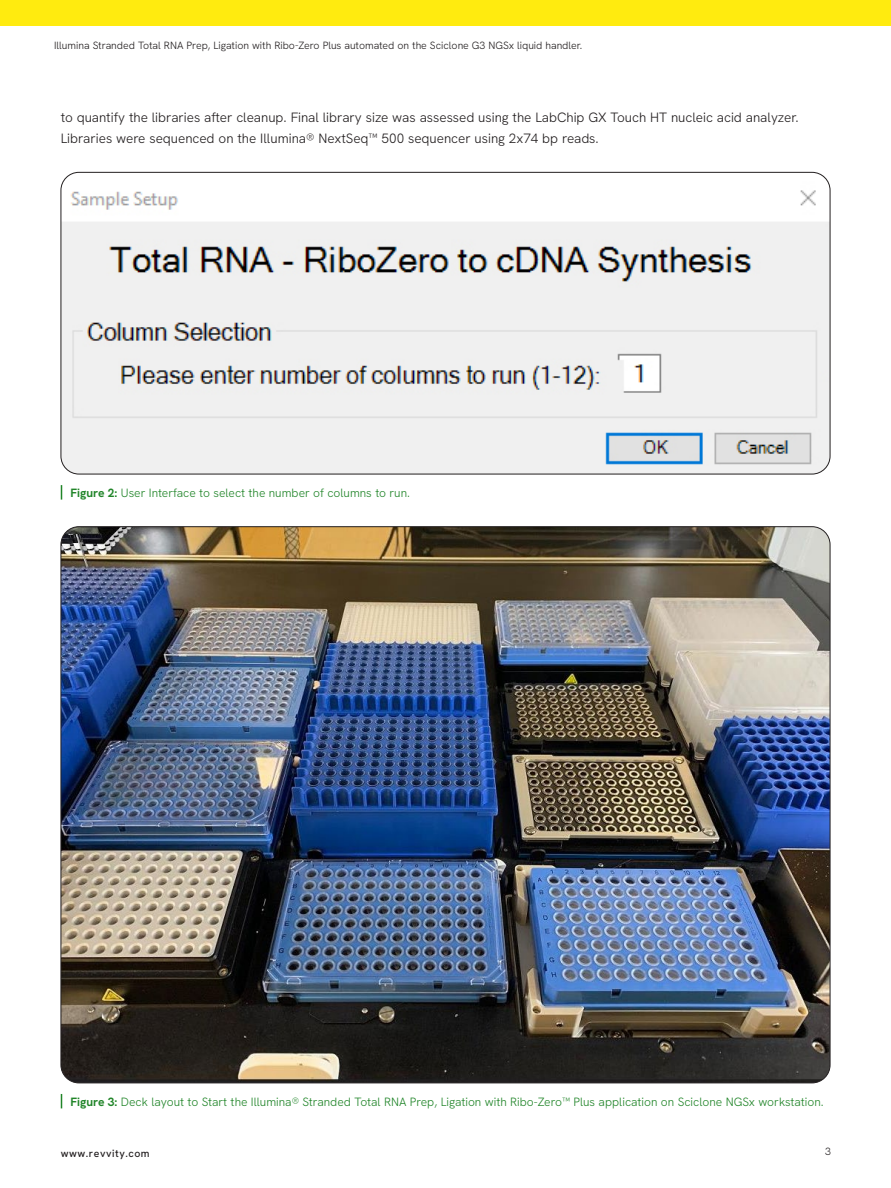
<style>
.page{position:relative;width:891px;height:1188px;background:#fff}
.page>*{position:absolute;margin:0;border:0;box-sizing:border-box;transform-origin:0 0}
.Body_Copy{font:300 13.5px/21px "Hanken Grotesk";color:#231f20}
.Captions{font:300 12px "Hanken Grotesk";color:#218529}
.Heading_Note{font:300 10.5px "Hanken Grotesk";color:#231f20}
.t1{font:500 10.5px "Hanken Grotesk";letter-spacing:.05em;color:#231f20}
.s1{font-weight:700}
</style>
<div class="page">
<div style="left:0;top:0;width:891px;height:26px;background:#ffeb0f"></div>
<img style="left:61px;top:181px;width:769px;height:293px">
<img style="left:61px;top:527px;width:769px;height:556px">
<svg style="left:61px;top:485px;width:1px;height:15px"></svg>
<svg style="left:61px;top:1094px;width:1px;height:14px"></svg>
<p class="Heading_Note" style="left:54px;top:39px;width:530px">Illumina Stranded Total RNA Prep, Ligation with Ribo-Zero Plus automated on the Sciclone G3 NGSx liquid handler.</p>
<p class="Body_Copy" style="left:61px;top:106px;width:739px">to quantify the libraries after cleanup. Final library size was assessed using the LabChip GX Touch HT nucleic acid analyzer.<br>Libraries were sequenced on the Illumina® NextSeq™ 500 sequencer using 2x74 bp reads.</p>
<p class="Captions" style="left:71px;top:485px;width:341px"><span class="s1">Figure 2:</span> User Interface to select the number of columns to run.</p>
<p class="Captions" style="left:71px;top:1094px;width:755px"><span class="s1">Figure 3:</span> Deck layout to Start the Illumina® Stranded Total RNA Prep, Ligation with Ribo-Zero™ Plus application on Sciclone NGSx workstation.</p>
<p class="t1" style="left:61px;top:1147px;width:90px">www.revvity.com</p>
<p class="Heading_Note" style="left:825px;top:1145px;width:7px">3</p>
</div>
